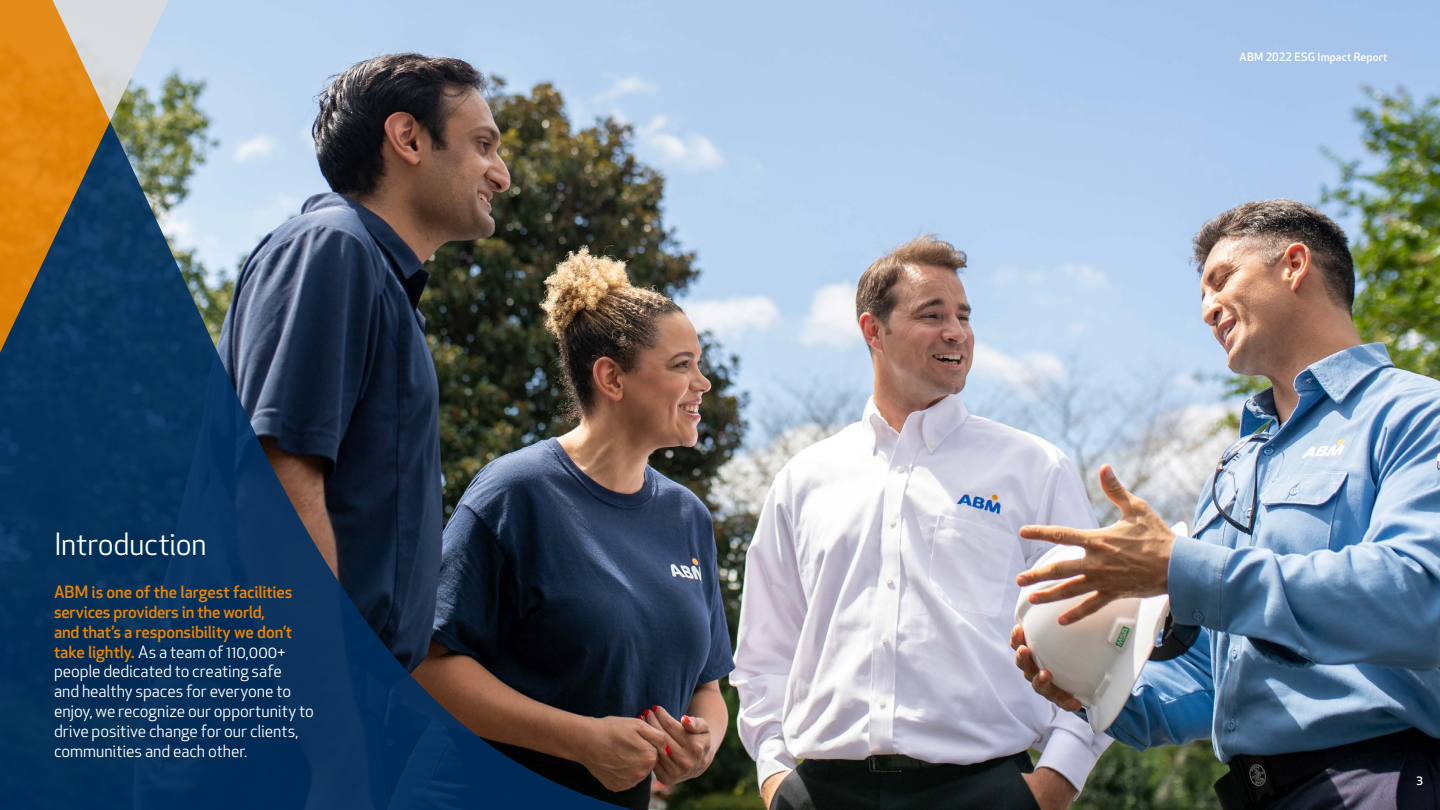
<style>
.page{position:relative;width:1440px;height:810px;background:#fff}
.page>*{position:absolute;margin:0;border:0;box-sizing:border-box;transform-origin:0 0}
.t1{font:30px "Apex New";letter-spacing:-.01em;color:#fff}
.t2{font:16.5px/19.8px "Apex New";letter-spacing:-.005em;color:#fff}
.t3{font:500 11.25px "Apex New";letter-spacing:.01em;color:#fff}
.s1{font-weight:500;color:#e98300}
</style>
<div class="page">
<img style="left:169px;top:0;width:1271px;height:810px">
<svg style="left:133px;top:0;width:36px;height:121px;background:#bcccd3"></svg>
<svg style="left:0;top:0;width:133px;height:121px;background:#daa45b"></svg>
<img style="left:0;top:121px;width:644px;height:689px">
<h1 class="t1" style="left:54px;top:525px;width:154px">Introduction</h1>
<p class="t2" style="left:54px;top:582px;width:261px"><span class="s1">ABM is one of the largest facilities services providers in the world,<br>and that’s a responsibility we don’t take lightly.</span> As a team of 110,000+ people dedicated to creating safe<br>and healthy spaces for everyone to enjoy, we recognize our opportunity to drive positive change for our clients, communities and each other.</p>
<p class="t3" style="left:1240px;top:49px;width:149px">ABM 2022 ESG Impact Report</p>
<p class="t3" style="left:1416px;top:773px;width:8px">3</p>
</div>
